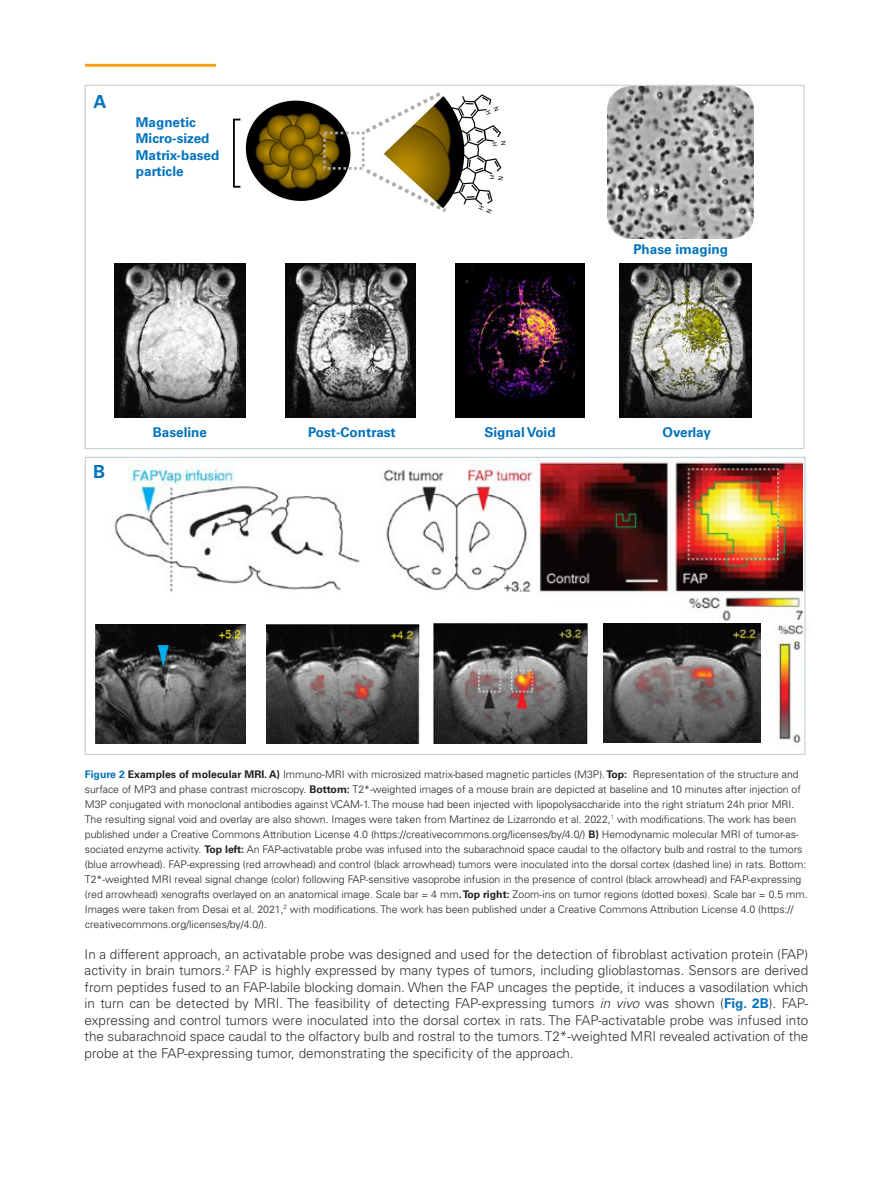
<style>
.page{position:relative;width:893px;height:1187px;background:#fff}
.page>*{position:absolute;margin:0;border:0;box-sizing:border-box;transform-origin:0 0}
.t1{font:700 18px "Univers LT Std";color:#0072bc}
.t2{font:300 13.5px/16.5px "Univers LT Std";color:#313331;text-align:justify}
.t3{font:700 13.5px/16.5px "Univers LT Std";color:#0072bc}
.Caption_Headline{font:300 10.5px/15px "Univers LT Std";color:#231f20}
.s1{font-weight:700;color:#0072bc}
.s2{font-weight:700}
.s3{font-style:italic}
</style>
<div class="page">
<img style="left:115px;top:263px;width:130px;height:154px">
<img style="left:286px;top:263px;width:130px;height:154px">
<img style="left:455px;top:263px;width:130px;height:154px">
<img style="left:620px;top:263px;width:131px;height:154px">
<img style="left:233px;top:84px;width:279px;height:130px">
<img style="left:607px;top:87px;width:147px;height:151px">
<img style="left:114px;top:459px;width:422px;height:133px">
<img style="left:538px;top:459px;width:264px;height:162px">
<img style="left:266px;top:624px;width:154px;height:119px">
<img style="left:433px;top:624px;width:154px;height:119px">
<img style="left:603px;top:623px;width:157px;height:119px">
<img style="left:95px;top:624px;width:151px;height:119px">
<img style="left:766px;top:620px;width:40px;height:125px">
<hr style="left:85px;top:64px;width:131px;height:3px;background:#f9a21c">
<p class="t1" style="left:94px;top:91px;width:14px">A</p>
<p class="t3" style="left:136px;top:114px;width:85px">Magnetic<br>Micro-sized<br>Matrix-based particle</p>
<p class="t3" style="left:633px;top:241px;width:96px">Phase imaging</p>
<p class="t1" style="left:93px;top:461px;width:14px">B</p>
<p class="t3" style="left:153px;top:424px;width:56px">Baseline</p>
<p class="t3" style="left:308px;top:424px;width:89px">Post-Contrast</p>
<p class="t3" style="left:484px;top:424px;width:73px">Signal Void</p>
<p class="t3" style="left:662px;top:424px;width:50px">Overlay</p>
<p class="Caption_Headline" style="left:85px;top:766px;width:724px"><span class="s1">Figure 2</span> <span class="s2">Examples of molecular MRI. A)</span> Immuno-MRI with microsized matrix-based magnetic particles (M3P). <span class="s2">Top:</span> Representation of the structure and surface of MP3 and phase contrast microscopy. <span class="s2">Bottom:</span> T2*-weighted images of a mouse brain are depicted at baseline and 10 minutes after injection of M3P conjugated with monoclonal antibodies against VCAM-1. The mouse had been injected with lipopolysaccharide into the right striatum 24h prior MRI.<br>The resulting signal void and overlay are also shown. Images were taken from Martinez de Lizarrondo et al. 2022,<sup>1</sup> with modifications. The work has been published under a Creative Commons Attribution License 4.0 (https://creativecommons.org/licenses/by/4.0/) <span class="s2">B)</span> Hemodynamic molecular MRI of tumor-as&shy;sociated enzyme activity. <span class="s2">Top left:</span> An FAP-activatable probe was infused into the subarachnoid space caudal to the olfactory bulb and rostral to the tumors (blue arrowhead). FAP-expressing (red arrowhead) and control (black arrowhead) tumors were inoculated into the dorsal cortex (dashed line) in rats. Bottom:<br>T2*-weighted MRI reveal signal change (color) following FAP-sensitive vasoprobe infusion in the presence of control (black arrowhead) and FAP-expressing (red arrowhead) xenografts overlayed on an anatomical image. Scale bar = 4 mm<span class="s2">. Top right:</span> Zoom-ins on tumor regions (dotted boxes). Scale bar = 0.5 mm.<br>Images were taken from Desai et al. 2021,<sup>2</sup> with modifications. The work has been published under a Creative Commons Attribution License 4.0 (https:// creativecommons.org/licenses/by/4.0/).</p>
<p class="t2" style="left:85px;top:945px;width:725px">In a different approach, an activatable probe was designed and used for the detection of fibroblast activation protein (FAP) activity in brain tumors.<sup>2</sup> FAP is highly expressed by many types of tumors, including glioblastomas. Sensors are derived from peptides fused to an FAP-labile blocking domain. When the FAP uncages the peptide, it induces a vasodilation which in turn can be detected by MRI. The feasibility of detecting FAP-expressing tumors <span class="s3">in vivo</span> was shown (<span class="s1">Fig. 2B</span>). FAP&shy;expressing and control tumors were inoculated into the dorsal cortex in rats. The FAP-activatable probe was infused into the subarachnoid space caudal to the olfactory bulb and rostral to the tumors. T2*-weighted MRI revealed activation of the probe at the FAP-expressing tumor, demonstrating the specificity of the approach.</p>
</div>
